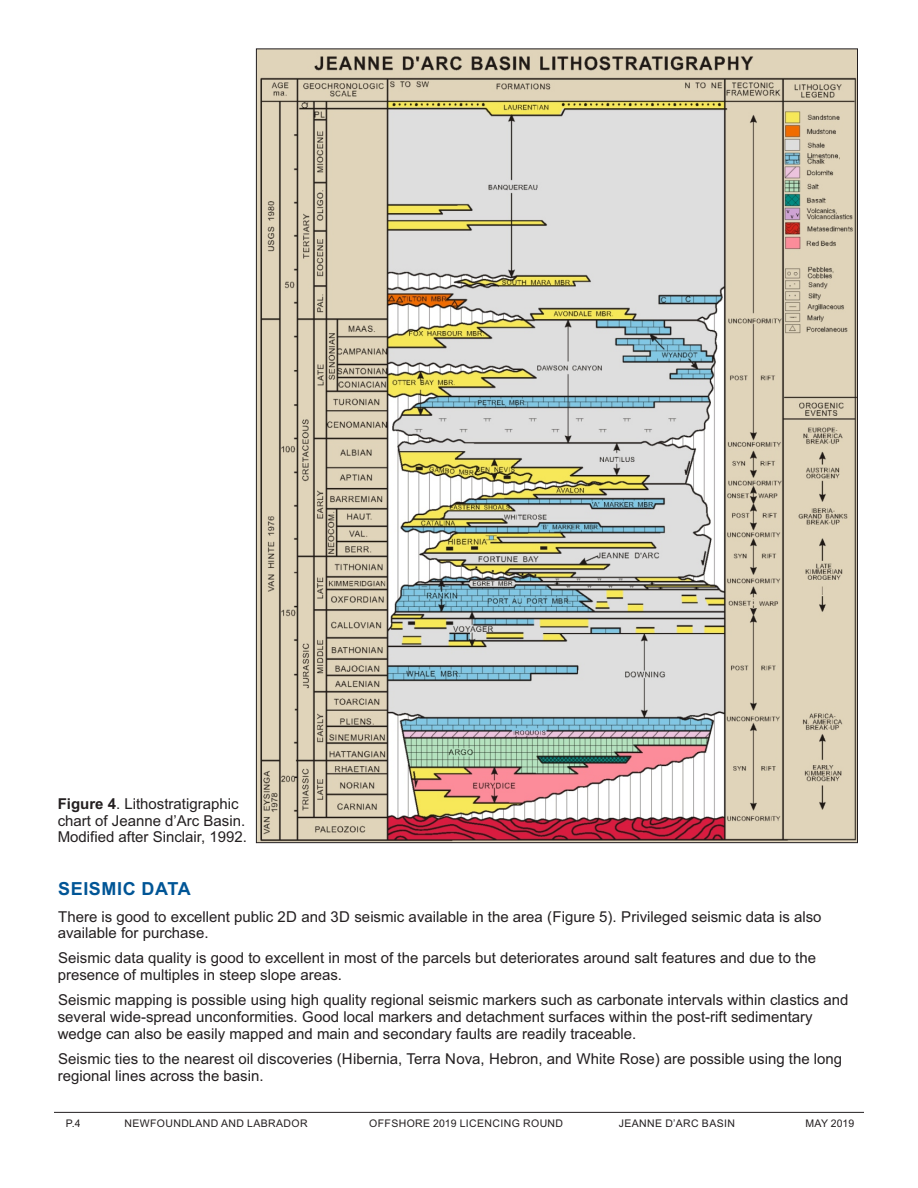
<style>
.page{position:relative;width:918px;height:1188px;background:#fff}
.page>*{position:absolute;margin:0;border:0;box-sizing:border-box;transform-origin:0 0}
.t1{font:700 18px "Arial";letter-spacing:.035em;color:#005596}
.t2{font:15px/16.8px "Arial";color:#231f20}
.t3{font:10.5px "Arial";letter-spacing:.035em;color:#231f20}
.s1{font-weight:700}
</style>
<div class="page">
<hr style="left:54px;top:1112px;width:810px;height:1px;background:#231f20">
<img style="left:258px;top:50px;width:598px;height:791px">
<p class="t2" style="left:58px;top:797px;width:191px"><span class="s1">Figure 4</span>. Lithostratigraphic chart of Jeanne d’Arc Basin.<br>Modified after Sinclair, 1992.</p>
<p class="t1" style="left:58px;top:882px;width:134px">SEISMIC DATA</p>
<p class="t2" style="left:58px;top:909px;width:765px">There is good to excellent public 2D and 3D seismic available in the area (Figure 5). Privileged seismic data is also available for purchase.</p>
<p class="t2" style="left:58px;top:951px;width:760px">Seismic data quality is good to excellent in most of the parcels but deteriorates around salt features and due to the presence of multiples in steep slope areas.</p>
<p class="t2" style="left:58px;top:993px;width:792px">Seismic mapping is possible using high quality regional seismic markers such as carbonate intervals within clastics and several wide-spread unconformities. Good local markers and detachment surfaces within the post-rift sedimentary wedge can also be easily mapped and main and secondary faults are readily traceable.</p>
<p class="t2" style="left:58px;top:1052px;width:786px">Seismic ties to the nearest oil discoveries (Hibernia, Terra Nova, Hebron, and White Rose) are possible using the long regional lines across the basin.</p>
<p class="t3" style="left:66px;top:1120px;width:16px">P.4</p>
<p class="t3" style="left:125px;top:1120px;width:185px">NEWFOUNDLAND AND LABRADOR</p>
<p class="t3" style="left:369px;top:1120px;width:195px">OFFSHORE 2019 LICENCING ROUND</p>
<p class="t3" style="left:619px;top:1120px;width:118px">JEANNE D’ARC BASIN</p>
<p class="t3" style="left:805px;top:1120px;width:50px">MAY 2019</p>
</div>
